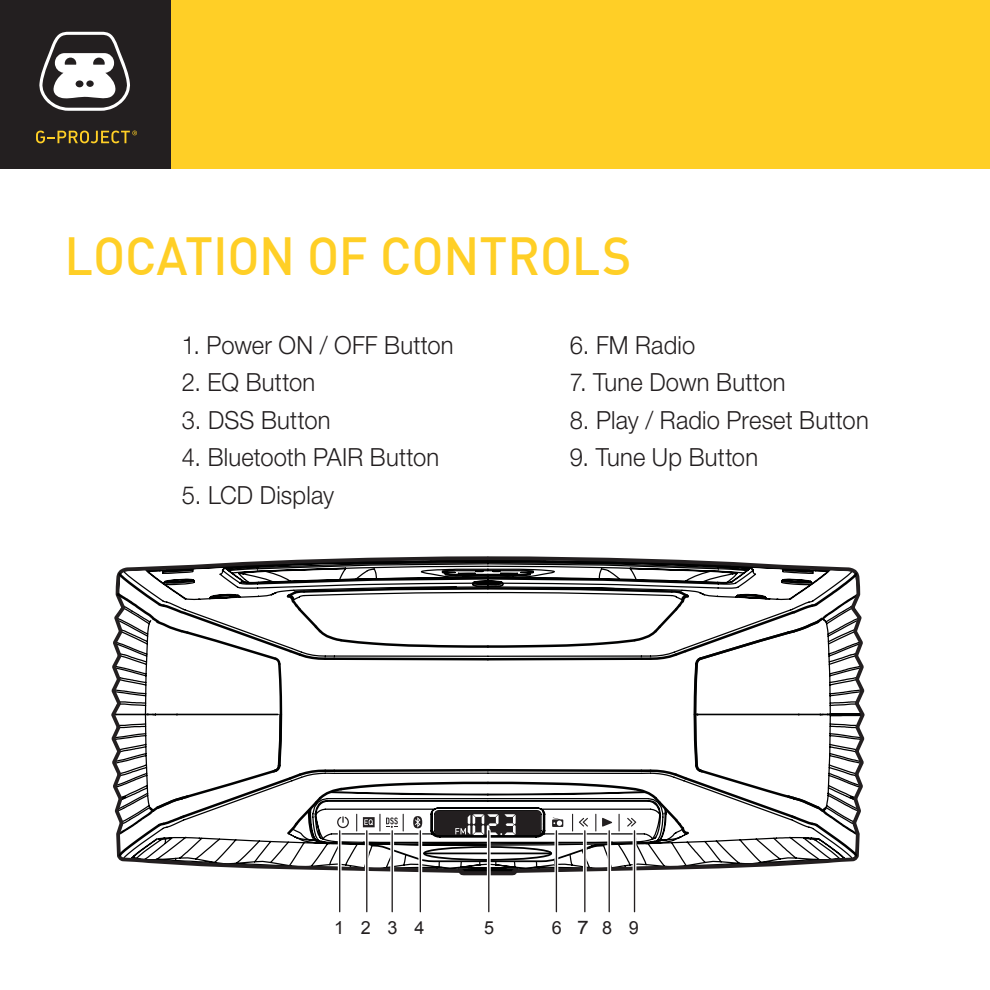
<style>
.page{position:relative;width:990px;height:990px;background:#fff}
.page>*{position:absolute;margin:0;border:0;box-sizing:border-box;transform-origin:0 0}
.t1{font:500 52.5px "DIN";letter-spacing:-.005em;color:#ffcf26;scale:.95 1}
.t2{font:300 25px "Helvetica Neue LT Std";letter-spacing:.01em;color:#231f20;scale:.95 1}
.t3{font:18px "Arial";letter-spacing:.925em;color:#231f20}
.s1{font-size:18.75px}
</style>
<div class="page">
<div style="left:0;top:0;width:990px;height:169px;background:#ffcf26"></div>
<div style="left:0;top:0;width:170px;height:169px;background:#231f20"></div>
<svg style="left:39px;top:32px;width:91px;height:79px"></svg>
<svg style="left:36px;top:131px;width:101px;height:12px"></svg>
<svg style="left:111px;top:556px;width:346px;height:357px"></svg>
<svg style="left:457px;top:556px;width:408px;height:357px"></svg>
<svg style="left:338px;top:863px;width:4px;height:49px"></svg>
<hr style="left:339px;top:831px;width:1px;height:81px;background:#231f20">
<svg style="left:365px;top:863px;width:4px;height:49px"></svg>
<hr style="left:366px;top:831px;width:1px;height:81px;background:#231f20">
<svg style="left:390px;top:863px;width:4px;height:49px"></svg>
<hr style="left:392px;top:831px;width:1px;height:81px;background:#231f20">
<svg style="left:418px;top:863px;width:4px;height:49px"></svg>
<hr style="left:420px;top:831px;width:1px;height:81px;background:#231f20">
<hr style="left:555px;top:831px;width:3px;height:81px;background:#fff">
<hr style="left:556px;top:831px;width:1px;height:81px;background:#231f20">
<svg style="left:487px;top:863px;width:4px;height:49px"></svg>
<hr style="left:488px;top:831px;width:1px;height:81px;background:#231f20">
<hr style="left:583px;top:831px;width:4px;height:81px;background:#fff">
<hr style="left:584px;top:831px;width:2px;height:81px;background:#231f20">
<svg style="left:607px;top:863px;width:4px;height:49px"></svg>
<hr style="left:609px;top:831px;width:1px;height:81px;background:#231f20">
<hr style="left:633px;top:831px;width:3px;height:81px;background:#fff">
<hr style="left:634px;top:831px;width:1px;height:81px;background:#231f20">
<svg style="left:115px;top:571px;width:745px;height:292px"></svg>
<h1 class="t1" style="left:65px;top:222px;width:598px">LOCATION OF CONTROLS</h1>
<p class="t2" style="left:182px;top:330px;width:288px">1. Power ON / OFF Button</p>
<p class="t2" style="left:182px;top:367px;width:142px">2. EQ Button</p>
<p class="t2" style="left:182px;top:405px;width:158px">3. DSS Button</p>
<p class="t2" style="left:182px;top:442px;width:273px">4. Bluetooth PAIR Button</p>
<p class="t2" style="left:182px;top:480px;width:162px">5. LCD Display</p>
<p class="t2" style="left:570px;top:330px;width:134px">6. FM Radio</p>
<p class="t2" style="left:570px;top:367px;width:229px">7. Tune Down Button</p>
<p class="t2" style="left:570px;top:405px;width:316px">8. Play / Radio Preset Button</p>
<p class="t2" style="left:570px;top:442px;width:200px">9. Tune Up Button</p>
<p class="t3" style="left:334px;top:915px;width:92px">1234</p>
<p class="t3" style="left:484px;top:915px;width:12px">5</p>
<p class="t3" style="left:552px;top:915px;width:89px">6<span class="s1">7</span>89</p>
</div>
